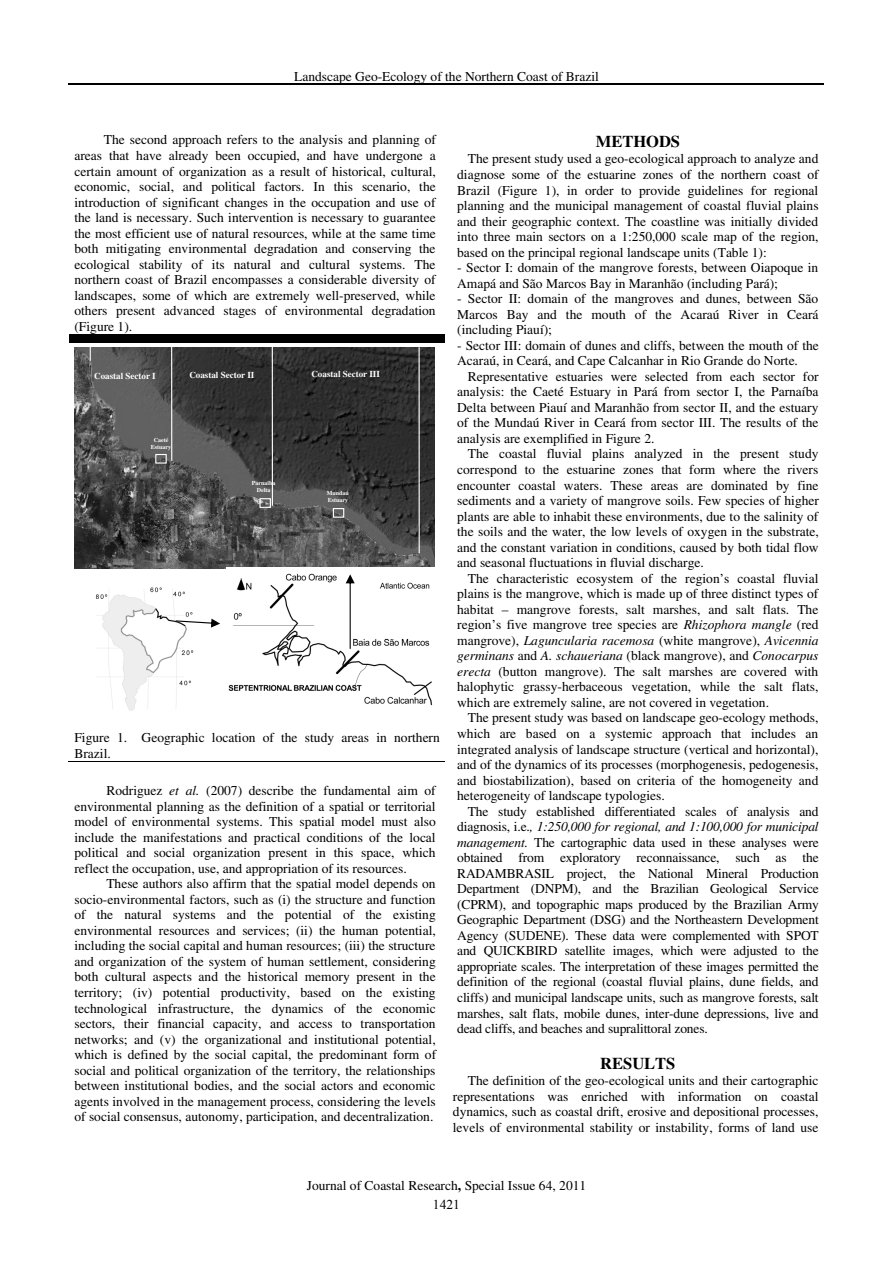
<style>
.page{position:relative;width:893px;height:1263px;background:#fff}
.page>*{position:absolute;margin:0;border:0;box-sizing:border-box;transform-origin:0 0}
.t1{font:700 16.5px "Times";color:#000}
.t2{font:13.5px/15.6px "Times";color:#000;text-align:justify}
.t3{font:13.5px "Times New Roman";color:#000}
.t4{font:700 9px "Times";color:#fff}
.t5{font:700 6px/7.1px "Times";color:#fff;text-align:center}
.s1{font-style:italic}
.s2{font-weight:700}
</style>
<div class="page">
<hr style="left:68px;top:84px;width:756px;height:1px;background:#000">
<img style="left:74px;top:348px;width:360px;height:221px">
<div style="left:69px;top:334px;width:375px;height:9px;background:#000"></div>
<img style="left:95px;top:587px;width:99px;height:124px">
<hr style="left:68px;top:761px;width:377px;height:1px;background:#000">
<svg style="left:90px;top:347px;width:1px;height:13px"></svg>
<hr style="left:171px;top:347px;width:1px;height:113px;background:#fff">
<hr style="left:272px;top:347px;width:1px;height:158px;background:#fff">
<hr style="left:419px;top:347px;width:1px;height:206px;background:#fff">
<img style="left:227px;top:568px;width:207px;height:138px">
<svg style="left:176px;top:619px;width:44px;height:9px"></svg>
<svg style="left:346px;top:574px;width:9px;height:75px"></svg>
<svg style="left:155px;top:453px;width:190px;height:65px;background:#525252"></svg>
<p class="t2" style="left:294px;top:68px;width:306px">Landscape Geo-Ecology of the Northern Coast of Brazil</p>
<p class="t2" style="left:74px;top:132px;width:363px;text-indent:29px">The second approach refers to the analysis and planning of areas that have already been occupied, and have undergone a certain amount of organization as a result of historical, cultural, economic, social, and political factors. In this scenario, the introduction of significant changes in the occupation and use of the land is necessary. Such intervention is necessary to guarantee the most efficient use of natural resources, while at the same time both mitigating environmental degradation and conserving the ecological stability of its natural and cultural systems. The northern coast of Brazil encompasses a considerable diversity of landscapes, some of which are extremely well-preserved, while others present advanced stages of environmental degradation (Figure 1).</p>
<p class="t4" style="left:94px;top:370px;width:63px">Coastal Sector I</p>
<p class="t4" style="left:189px;top:369px;width:67px">Coastal Sector II</p>
<p class="t4" style="left:311px;top:369px;width:70px">Coastal Sector III</p>
<p class="t5" style="left:151px;top:436px;width:22px">Caeté<br>Estuary</p>
<p class="t5" style="left:252px;top:479px;width:25px">Parnaiba<br>Delta</p>
<p class="t5" style="left:327px;top:489px;width:23px;text-align:left">Mundaú<br>Estuary</p>
<p class="t2" style="left:74px;top:730px;width:367px">Figure 1. Geographic location of the study areas in northern<br>Brazil.</p>
<p class="t2" style="left:74px;top:783px;width:363px;text-indent:32px">Rodriguez <span class="s1">et al.</span> (2007) describe the fundamental aim of environmental planning as the definition of a spatial or territorial model of environmental systems. This spatial model must also include the manifestations and practical conditions of the local political and social organization present in this space, which reflect the occupation, use, and appropriation of its resources.</p>
<p class="t2" style="left:74px;top:876px;width:363px;text-indent:32px">These authors also affirm that the spatial model depends on socio-environmental factors, such as (i) the structure and function of the natural systems and the potential of the existing environmental resources and services; (ii) the human potential, including the social capital and human resources; (iii) the structure and organization of the system of human settlement, considering both cultural aspects and the historical memory present in the territory; (iv) potential productivity, based on the existing technological infrastructure, the dynamics of the economic sectors, their financial capacity, and access to transportation networks; and (v) the organizational and institutional potential, which is defined by the social capital, the predominant form of social and political organization of the territory, the relationships between institutional bodies, and the social actors and economic agents involved in the management process, considering the levels of social consensus, autonomy, participation, and decentralization.</p>
<p class="t1" style="left:596px;top:132px;width:86px">METHODS</p>
<p class="t2" style="left:457px;top:151px;width:363px;text-indent:11px">The present study used a geo-ecological approach to analyze and diagnose some of the estuarine zones of the northern coast of Brazil (Figure 1), in order to provide guidelines for regional planning and the municipal management of coastal fluvial plains and their geographic context. The coastline was initially divided into three main sectors on a 1:250,000 scale map of the region, based on the principal regional landscape units (Table 1):</p>
<p class="t2" style="left:457px;top:260px;width:363px">- Sector I: domain of the mangrove forests, between Oiapoque in<br>Amapá and São Marcos Bay in Maranhão (including Pará);</p>
<p class="t2" style="left:457px;top:291px;width:363px">- Sector II: domain of the mangroves and dunes, between São Marcos Bay and the mouth of the Acaraú River in Ceará (including Piauí);</p>
<p class="t2" style="left:457px;top:337px;width:363px">- Sector III: domain of dunes and cliffs, between the mouth of the<br>Acaraú, in Ceará, and Cape Calcanhar in Rio Grande do Norte.</p>
<p class="t2" style="left:457px;top:368px;width:363px;text-indent:11px">Representative estuaries were selected from each sector for analysis: the Caeté Estuary in Pará from sector I, the Parnaíba Delta between Piauí and Maranhão from sector II, and the estuary of the Mundaú River in Ceará from sector III. The results of the analysis are exemplified in Figure 2.</p>
<p class="t2" style="left:457px;top:446px;width:363px;text-indent:11px">The coastal fluvial plains analyzed in the present study correspond to the estuarine zones that form where the rivers encounter coastal waters. These areas are dominated by fine sediments and a variety of mangrove soils. Few species of higher plants are able to inhabit these environments, due to the salinity of the soils and the water, the low levels of oxygen in the substrate, and the constant variation in conditions, caused by both tidal flow and seasonal fluctuations in fluvial discharge.</p>
<p class="t2" style="left:457px;top:570px;width:363px;text-indent:11px">The characteristic ecosystem of the region’s coastal fluvial plains is the mangrove, which is made up of three distinct types of habitat – mangrove forests, salt marshes, and salt flats. The region’s five mangrove tree species are <span class="s1">Rhizophora mangle</span> (red mangrove), <span class="s1">Laguncularia racemosa</span> (white mangrove), <span class="s1">Avicennia germinans</span> and <span class="s1">A. schaueriana</span> (black mangrove), and <span class="s1">Conocarpus erecta</span> (button mangrove). The salt marshes are covered with halophytic grassy-herbaceous vegetation, while the salt flats, which are extremely saline, are not covered in vegetation.</p>
<p class="t2" style="left:457px;top:710px;width:363px;text-indent:11px">The present study was based on landscape geo-ecology methods, which are based on a systemic approach that includes an integrated analysis of landscape structure (vertical and horizontal), and of the dynamics of its processes (morphogenesis, pedogenesis, and biostabilization), based on criteria of the homogeneity and heterogeneity of landscape typologies.</p>
<p class="t2" style="left:457px;top:803px;width:363px;text-indent:11px">The study established differentiated scales of analysis and diagnosis, i.e.<span class="s1">, 1:250,000 for regional, and 1:100,000 for municipal management.</span> The cartographic data used in these analyses were obtained from exploratory reconnaissance, such as the RADAMBRASIL project, the National Mineral Production Department (DNPM), and the Brazilian Geological Service (CPRM), and topographic maps produced by the Brazilian Army Geographic Department (DSG) and the Northeastern Development Agency (SUDENE). These data were complemented with SPOT and QUICKBIRD satellite images, which were adjusted to the appropriate scales. The interpretation of these images permitted the definition of the regional (coastal fluvial plains, dune fields, and cliffs) and municipal landscape units, such as mangrove forests, salt marshes, salt flats, mobile dunes, inter-dune depressions, live and dead cliffs, and beaches and supralittoral zones.</p>
<p class="t1" style="left:600px;top:1054px;width:77px">RESULTS</p>
<p class="t2" style="left:453px;top:1073px;width:367px;text-indent:15px">The definition of the geo-ecological units and their cartographic representations was enriched with information on coastal dynamics, such as coastal drift, erosive and depositional processes, levels of environmental stability or instability, forms of land use</p>
<p class="t2" style="left:307px;top:1177px;width:281px">Journal of Coastal Research<span class="s2">,</span> Special Issue 64, 2011</p>
<p class="t3" style="left:433px;top:1195px;width:28px">1421</p>
</div>
